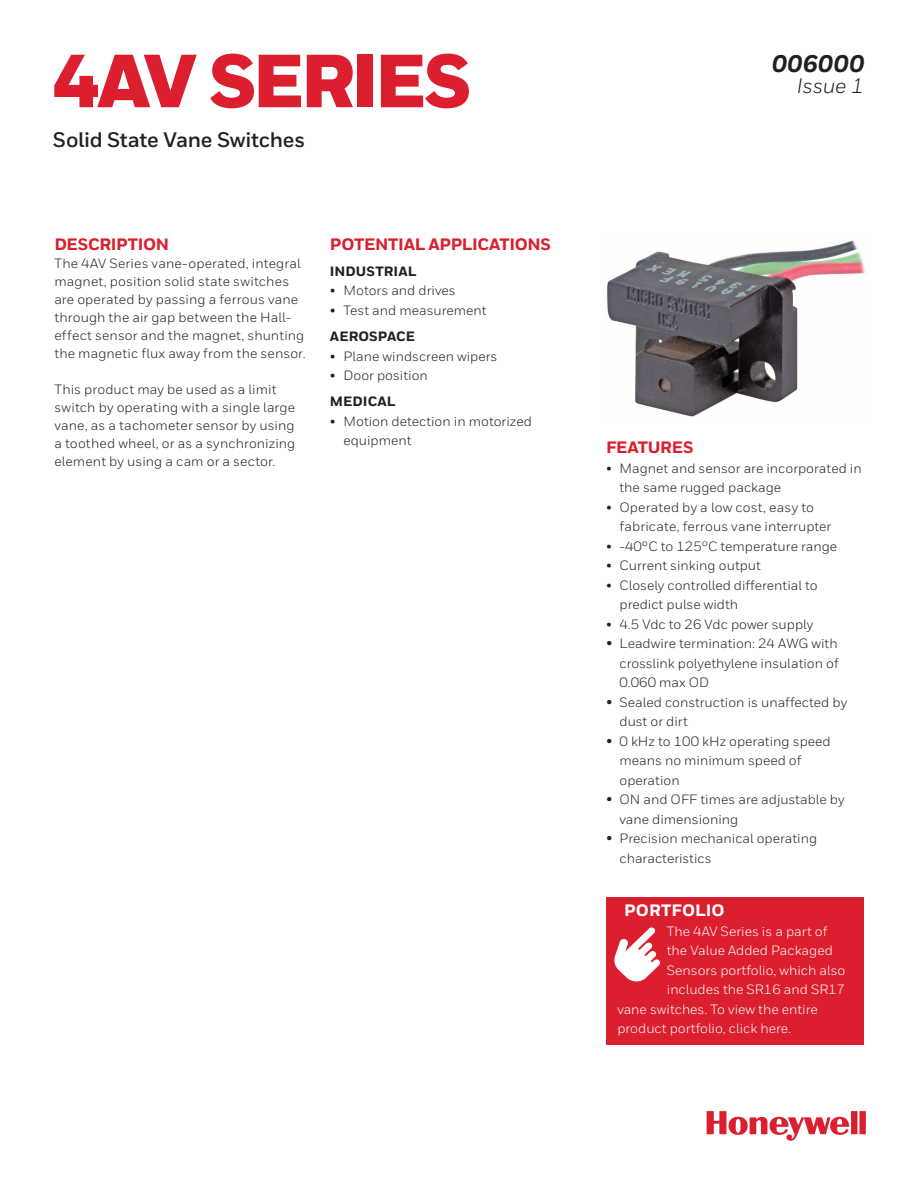
<style>
.page{position:relative;width:918px;height:1188px;background:#fff}
.page>*{position:absolute;margin:0;border:0;box-sizing:border-box;transform-origin:0 0}
._01_Cover__Heading_A{font:900 75px "Honeywell Sans";letter-spacing:-.05em;color:#dc1f2e}
.t1{font:italic 800 24px "Honeywell Sans";letter-spacing:.02em;color:#231f20}
._02_Cover__Subtitle{font:700 21px "Honeywell Sans";letter-spacing:-.015em;color:#231f20}
.t2{font:italic 21px "Honeywell Sans";letter-spacing:-.01em;color:#231f20}
.t3{font:800 16.5px "Honeywell Sans";letter-spacing:-.02em;color:#dc1f2e}
.t4{font:800 16.5px "Honeywell Sans";letter-spacing:.005em;color:#fff}
.Features_copy{font:13.5px/19.5px "Honeywell Sans";color:#231f20}
.text_bullets_-_first{font:13.5px "Honeywell Sans";color:#fff}
.Features_copy-2{font:800 13.5px "Honeywell Sans";letter-spacing:.005em;color:#231f20}
.s1{font-size:15px}
</style>
<div class="page">
<svg style="left:707px;top:1111px;width:159px;height:30px"></svg>
<img style="left:607px;top:240px;width:258px;height:177px">
<div style="left:607px;top:897px;width:257px;height:147px;background:#dc1f2e"></div>
<svg style="left:614px;top:927px;width:46px;height:54px"></svg>
<p class="_01_Cover__Heading_A" style="left:53px;top:35px;width:420px">4AV SERIES</p>
<p class="_02_Cover__Subtitle" style="left:53px;top:127px;width:254px">Solid State Vane Switches</p>
<p class="t3" style="left:54px;top:234px;width:116px">DESCRIPTION</p>
<p class="Features_copy" style="left:54px;top:254px;width:253px;line-height:18px">The 4AV Series vane-operated, integral magnet, position solid state switches are operated by passing a ferrous vane through the air gap between the Hall&shy;effect sensor and the magnet, shunting the magnetic flux away from the sensor.</p>
<p class="Features_copy" style="left:54px;top:380px;width:243px;line-height:18px">This product may be used as a limit switch by operating with a single large vane, as a tachometer sensor by using a toothed wheel, or as a synchronizing element by using a cam or a sector.</p>
<p class="t3" style="left:330px;top:234px;width:222px">POTENTIAL APPLICATIONS</p>
<p class="Features_copy-2" style="left:330px;top:263px;width:88px">INDUSTRIAL</p>
<p class="Features_copy" style="left:330px;top:281px;width:127px">• Motors and drives</p>
<p class="Features_copy" style="left:330px;top:301px;width:158px">• Test and measurement</p>
<p class="Features_copy-2" style="left:330px;top:328px;width:87px">AEROSPACE</p>
<p class="Features_copy" style="left:330px;top:346px;width:169px">• Plane windscreen wipers</p>
<p class="Features_copy" style="left:330px;top:366px;width:99px">• Door position</p>
<p class="Features_copy-2" style="left:330px;top:394px;width:67px">MEDICAL</p>
<p class="Features_copy" style="left:343px;top:412px;width:190px;text-indent:-14px">• Motion detection in motorized equipment</p>
<p class="t1" style="left:772px;top:49px;width:94px">006000</p>
<p class="t2" style="left:797px;top:73px;width:69px">Issue 1</p>
<p class="t3" style="left:606px;top:438px;width:89px">FEATURES</p>
<p class="Features_copy" style="left:620px;top:459px;width:244px;text-indent:-14px">• Magnet and sensor are incorporated in the same rugged package</p>
<p class="Features_copy" style="left:620px;top:498px;width:213px;text-indent:-14px">• Operated by a low cost, easy to fabricate, ferrous vane interrupter</p>
<p class="Features_copy" style="left:606px;top:537px;width:233px">• -40°C to 125°C temperature range</p>
<p class="Features_copy" style="left:606px;top:556px;width:157px">• Current sinking output</p>
<p class="Features_copy" style="left:620px;top:576px;width:200px;text-indent:-14px">• Closely controlled differential to predict pulse width</p>
<p class="Features_copy" style="left:606px;top:615px;width:209px">• 4.5 Vdc to 26 Vdc power supply</p>
<p class="Features_copy" style="left:620px;top:634px;width:221px;text-align:justify;text-indent:-14px"><span class="s1">•</span> Leadwire termination: 24 AWG with crosslink polyethylene insulation of 0.060 max OD</p>
<p class="Features_copy" style="left:620px;top:693px;width:229px;text-indent:-14px"><span class="s1">•</span> Sealed construction is unaffected by dust or dirt</p>
<p class="Features_copy" style="left:620px;top:732px;width:213px;text-indent:-14px"><span class="s1">•</span> 0 kHz to 100 kHz operating speed means no minimum speed of operation</p>
<p class="Features_copy" style="left:620px;top:790px;width:227px;text-indent:-14px"><span class="s1">•</span> ON and OFF times are adjustable by vane dimensioning</p>
<p class="Features_copy" style="left:620px;top:829px;width:199px;text-indent:-14px"><span class="s1">•</span> Precision mechanical operating characteristics</p>
<p class="t4" style="left:624px;top:900px;width:102px">PORTFOLIO</p>
<p class="text_bullets_-_first" style="left:667px;top:923px;width:162px">The 4AV Series is a part of</p>
<p class="text_bullets_-_first" style="left:667px;top:942px;width:168px">the Value Added Packaged</p>
<p class="text_bullets_-_first" style="left:667px;top:962px;width:180px">Sensors portfolio, which also</p>
<p class="text_bullets_-_first" style="left:667px;top:981px;width:180px">includes the SR16 and SR17</p>
<p class="text_bullets_-_first" style="left:617px;top:1001px;width:202px">vane switches. To view the entire</p>
<p class="text_bullets_-_first" style="left:617px;top:1020px;width:175px">product portfolio, click here.</p>
</div>
